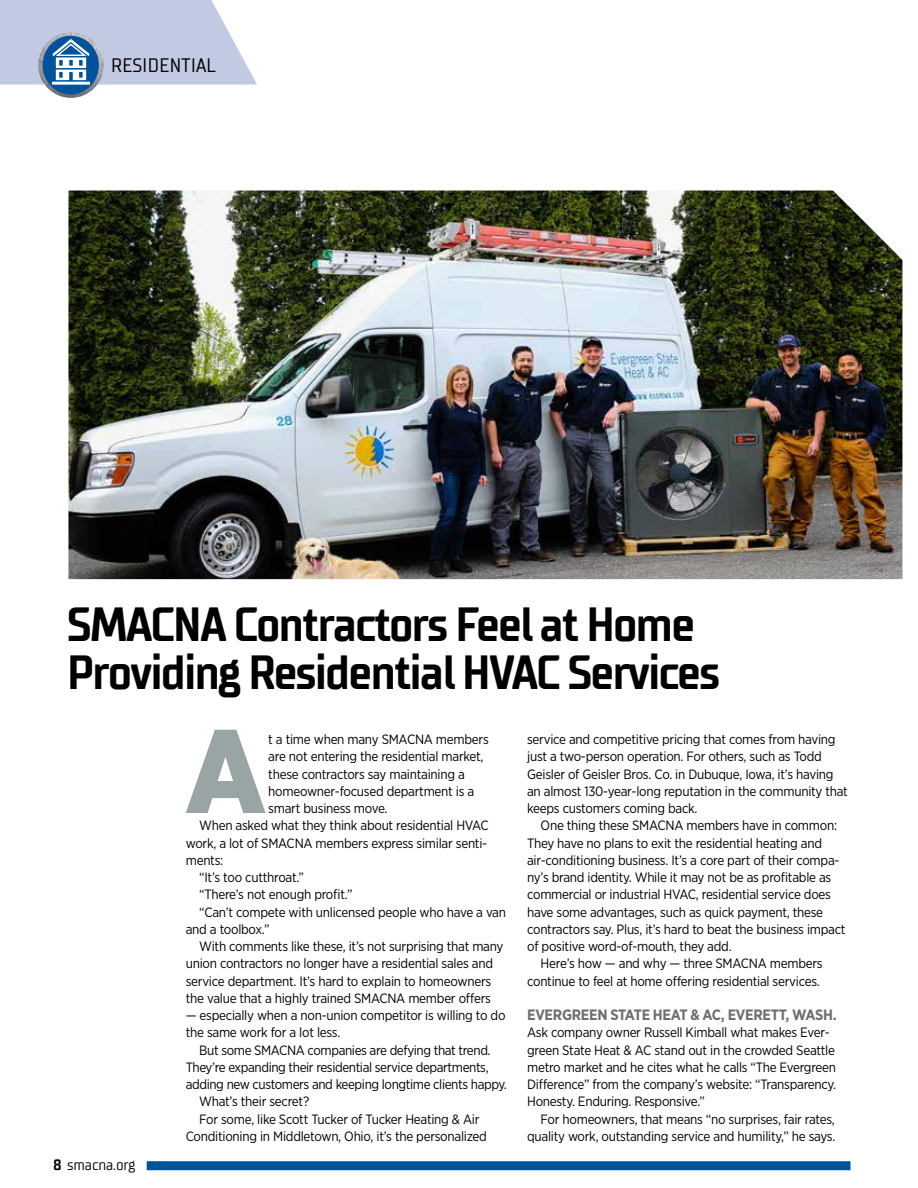
<style>
.page{position:relative;width:918px;height:1188px;background:#fff}
.page>*{position:absolute;margin:0;border:0;box-sizing:border-box;transform-origin:0 0}
.t1{font:900 118.35px "Gotham Narrow";color:#98a5a4}
.t2{font:700 48px/48px "TT Supermolot Condensed";letter-spacing:-.03em;color:#000}
.t3{font:19.5px "TT Supermolot Condensed";color:#000}
.t4{font:700 15px "Gotham Narrow";letter-spacing:-.02em;color:#6d6e71}
.t5{font:15px "TT Supermolot Condensed";letter-spacing:-.01em;color:#000}
.t6{font:13.5px/17.2px "Gotham Narrow";letter-spacing:-.02em;color:#000}
.s1{font-weight:700}
</style>
<div class="page">
<div style="left:147px;top:1161px;width:704px;height:9px;background:#00539b"></div>
<img style="left:68px;top:190px;width:835px;height:390px">
<img style="left:38px;top:32px;width:66px;height:66px;border-radius:33px">
<div style="left:43px;top:36px;width:56px;height:58px;background:#00539b;border-radius:50%"></div>
<hr style="left:52px;top:82px;width:38px;height:3px;background:#fff">
<svg style="left:0;top:0;width:257px;height:84px"></svg>
<h3 class="t3" style="left:111px;top:54px;width:107px">RESIDENTIAL</h3>
<h2 class="t2" style="left:67px;top:601px;width:654px">SMACNA Contractors Feel at Home<br>Providing Residential HVAC Services</h2>
<p class="t5" style="left:53px;top:1156px;width:83px"><span class="s1">8</span> smacna.org</p>
<h1 class="t1" style="left:185px;top:693px;width:82px">A</h1>
<p class="t6" style="left:268px;top:730px;width:222px">t a time when many SMACNA members</p>
<p class="t6" style="left:268px;top:748px;width:217px">are not entering the residential market,</p>
<p class="t6" style="left:268px;top:765px;width:198px">these contractors say maintaining a</p>
<p class="t6" style="left:268px;top:782px;width:207px">homeowner-focused department is a</p>
<p class="t6" style="left:268px;top:799px;width:121px">smart business move.</p>
<p class="t6" style="left:199px;top:817px;width:291px">When asked what they think about residential HVAC</p>
<p class="t6" style="left:186px;top:834px;width:303px">work, a lot of SMACNA members express similar senti-</p>
<p class="t6" style="left:186px;top:851px;width:39px">ments:</p>
<p class="t6" style="left:199px;top:868px;width:106px">“It’s too cutthroat.”</p>
<p class="t6" style="left:199px;top:886px;width:155px">“There’s not enough profit.”</p>
<p class="t6" style="left:199px;top:903px;width:308px">“Can’t compete with unlicensed people who have a van</p>
<p class="t6" style="left:186px;top:920px;width:85px">and a toolbox.”</p>
<p class="t6" style="left:199px;top:937px;width:306px">With comments like these, it’s not surprising that many</p>
<p class="t6" style="left:186px;top:955px;width:309px">union contractors no longer have a residential sales and</p>
<p class="t6" style="left:186px;top:972px;width:307px">service department. It’s hard to explain to homeowners</p>
<p class="t6" style="left:186px;top:989px;width:307px">the value that a highly trained SMACNA member offers</p>
<p class="t6" style="left:186px;top:1006px;width:321px">— especially when a non-union competitor is willing to do the same work for a lot less.</p>
<p class="t6" style="left:199px;top:1041px;width:293px">But some SMACNA companies are defying that trend.</p>
<p class="t6" style="left:186px;top:1058px;width:304px">They’re expanding their residential service departments,</p>
<p class="t6" style="left:186px;top:1075px;width:323px">adding new customers and keeping longtime clients happy.</p>
<p class="t6" style="left:199px;top:1093px;width:112px">What’s their secret?</p>
<p class="t6" style="left:199px;top:1110px;width:282px">For some, like Scott Tucker of Tucker Heating &amp; Air</p>
<p class="t6" style="left:186px;top:1127px;width:303px">Conditioning in Middletown, Ohio, it’s the personalized</p>
<p class="t6" style="left:527px;top:730px;width:322px">service and competitive pricing that comes from having just a two-person operation. For others, such as Todd Geisler of Geisler Bros. Co. in Dubuque, Iowa, it’s having an almost 130-year-long reputation in the community that keeps customers coming back.</p>
<p class="t6" style="left:541px;top:817px;width:298px">One thing these SMACNA members have in common:</p>
<p class="t6" style="left:527px;top:834px;width:296px">They have no plans to exit the residential heating and</p>
<p class="t6" style="left:527px;top:851px;width:314px">air-conditioning business. It’s a core part of their compa-</p>
<p class="t6" style="left:527px;top:868px;width:306px">ny’s brand identity. While it may not be as profitable as</p>
<p class="t6" style="left:527px;top:886px;width:305px">commercial or industrial HVAC, residential service does</p>
<p class="t6" style="left:527px;top:903px;width:298px">have some advantages, such as quick payment, these</p>
<p class="t6" style="left:527px;top:920px;width:320px">contractors say. Plus, it’s hard to beat the business impact</p>
<p class="t6" style="left:527px;top:937px;width:206px">of positive word-of-mouth, they add.</p>
<p class="t6" style="left:541px;top:955px;width:284px">Here’s how — and why — three SMACNA members</p>
<p class="t6" style="left:527px;top:972px;width:294px">continue to feel at home offering residential services.</p>
<p class="t4" style="left:527px;top:1005px;width:311px">EVERGREEN STATE HEAT &amp; AC, EVERETT, WASH.</p>
<p class="t6" style="left:527px;top:1024px;width:311px">Ask company owner Russell Kimball what makes Ever&shy;green State Heat &amp; AC stand out in the crowded Seattle metro market and he cites what he calls “The Evergreen Difference” from the company’s website: “Transparency.<br>Honesty. Enduring. Responsive.”</p>
<p class="t6" style="left:527px;top:1110px;width:310px;text-align:right">For homeowners, that means “no surprises, fair rates, quality work, outstanding service and humility,” he says.</p>
</div>
